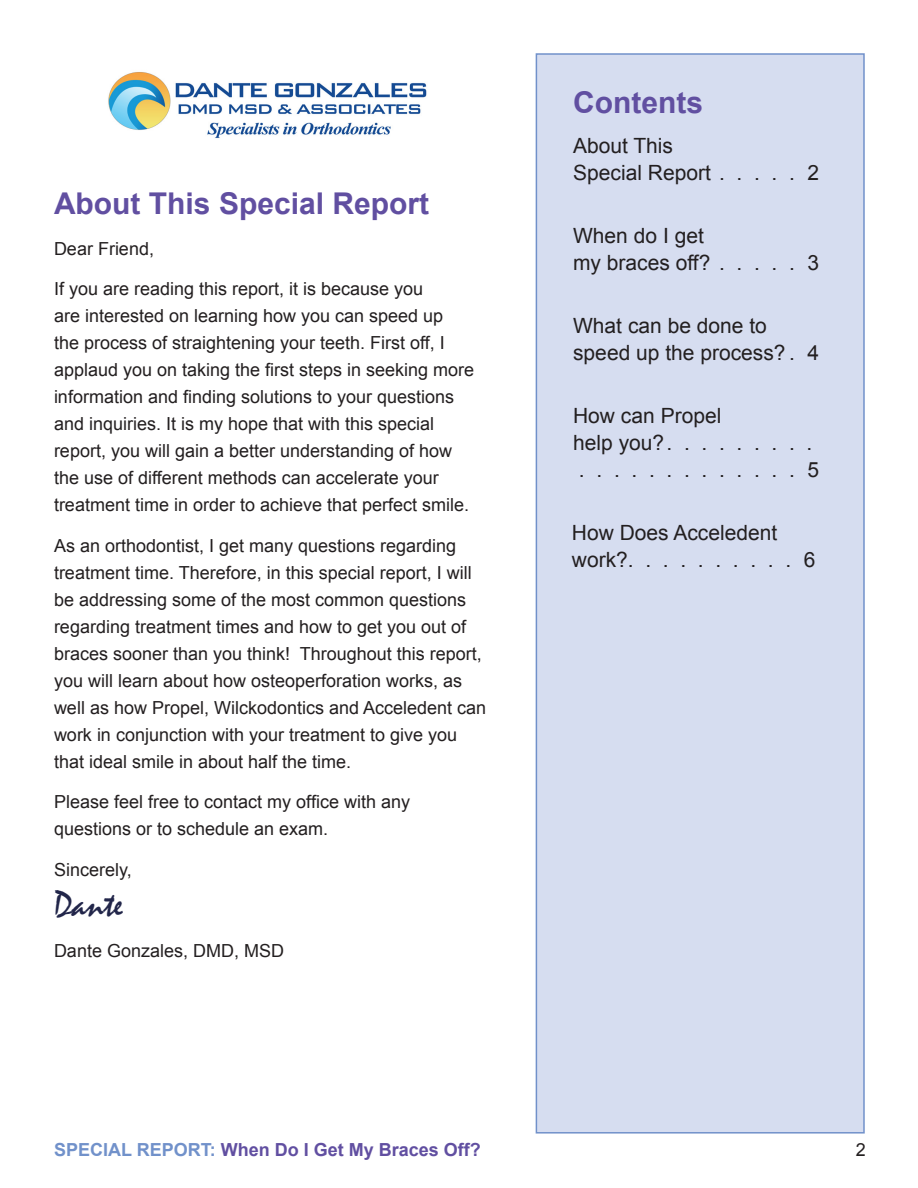
<style>
.page{position:relative;width:918px;height:1188px;background:#fff}
.page>*{position:absolute;margin:0;border:0;box-sizing:border-box;transform-origin:0 0}
.t1{font:37.5px "Mistral";color:#22264a}
.Paragraph_Style_1{font:700 30px "Arial";color:#614fa1}
.TOC_body_text{font:21px/27px "Arial";color:#231f20}
.Paragraph_Style_1-2{font:18px/27px "Arial";color:#231f20}
.Paragraph_Style_1-3{font:700 18px "Arial";color:#614fa1}
.s1{color:#7191ca}
</style>
<div class="page">
<div style="left:536px;top:54px;width:328px;height:1079px;background:#d6ddf0"></div>
<div style="left:536px;top:53px;width:329px;height:1081px;border:2px solid #7191ca"></div>
<img style="left:108px;top:72px;width:319px;height:66px">
<p class="Paragraph_Style_1" style="left:54px;top:183px;width:377px">About This Special Report</p>
<p class="Paragraph_Style_1-2" style="left:54px;top:235px;width:102px">Dear Friend,</p>
<p class="Paragraph_Style_1-2" style="left:54px;top:276px;width:422px">If you are reading this report, it is because you<br>are interested on learning how you can speed up<br>the process of straightening your teeth. First off, I applaud you on taking the first steps in seeking more information and finding solutions to your questions and inquiries. It is my hope that with this special report, you will gain a better understanding of how the use of different methods can accelerate your treatment time in order to achieve that perfect smile.</p>
<p class="Paragraph_Style_1-2" style="left:54px;top:532px;width:434px">As an orthodontist, I get many questions regarding treatment time. Therefore, in this special report, I will be addressing some of the most common questions regarding treatment times and how to get you out of braces sooner than you think! Throughout this report, you will learn about how osteoperforation works, as well as how Propel, Wilckodontics and Acceledent can work in conjunction with your treatment to give you that ideal smile in about half the time.</p>
<p class="Paragraph_Style_1-2" style="left:54px;top:789px;width:358px">Please feel free to contact my office with any questions or to schedule an exam.</p>
<p class="Paragraph_Style_1-2" style="left:54px;top:856px;width:79px">Sincerely,</p>
<p class="t1" style="left:54px;top:882px;width:71px">Dante</p>
<p class="Paragraph_Style_1-2" style="left:54px;top:937px;width:232px">Dante Gonzales, DMD, MSD</p>
<p class="Paragraph_Style_1" style="left:573px;top:81px;width:131px">Contents</p>
<p class="TOC_body_text" style="left:573px;top:132px;width:144px">About This<br>Special Report ......</p>
<p class="TOC_body_text" style="left:807px;top:159px;width:13px">2</p>
<p class="TOC_body_text" style="left:573px;top:222px;width:144px">When do I get my braces off? ......</p>
<p class="TOC_body_text" style="left:807px;top:249px;width:13px">3</p>
<p class="TOC_body_text" style="left:573px;top:312px;width:247px">What can be done to speed up the process? . 4</p>
<p class="TOC_body_text" style="left:573px;top:402px;width:247px">How can Propel<br>help you? .........<br>. . . . . . . . . . . . . 5</p>
<p class="TOC_body_text" style="left:572px;top:519px;width:245px">How Does Acceledent work?. . . . . . . . . . 6</p>
<p class="Paragraph_Style_1-3" style="left:54px;top:1137px;width:428px"><span class="s1">SPECIAL REPORT:</span> When Do I Get My Braces Off?</p>
<p class="Paragraph_Style_1-2" style="left:856px;top:1136px;width:12px">2</p>
</div>
